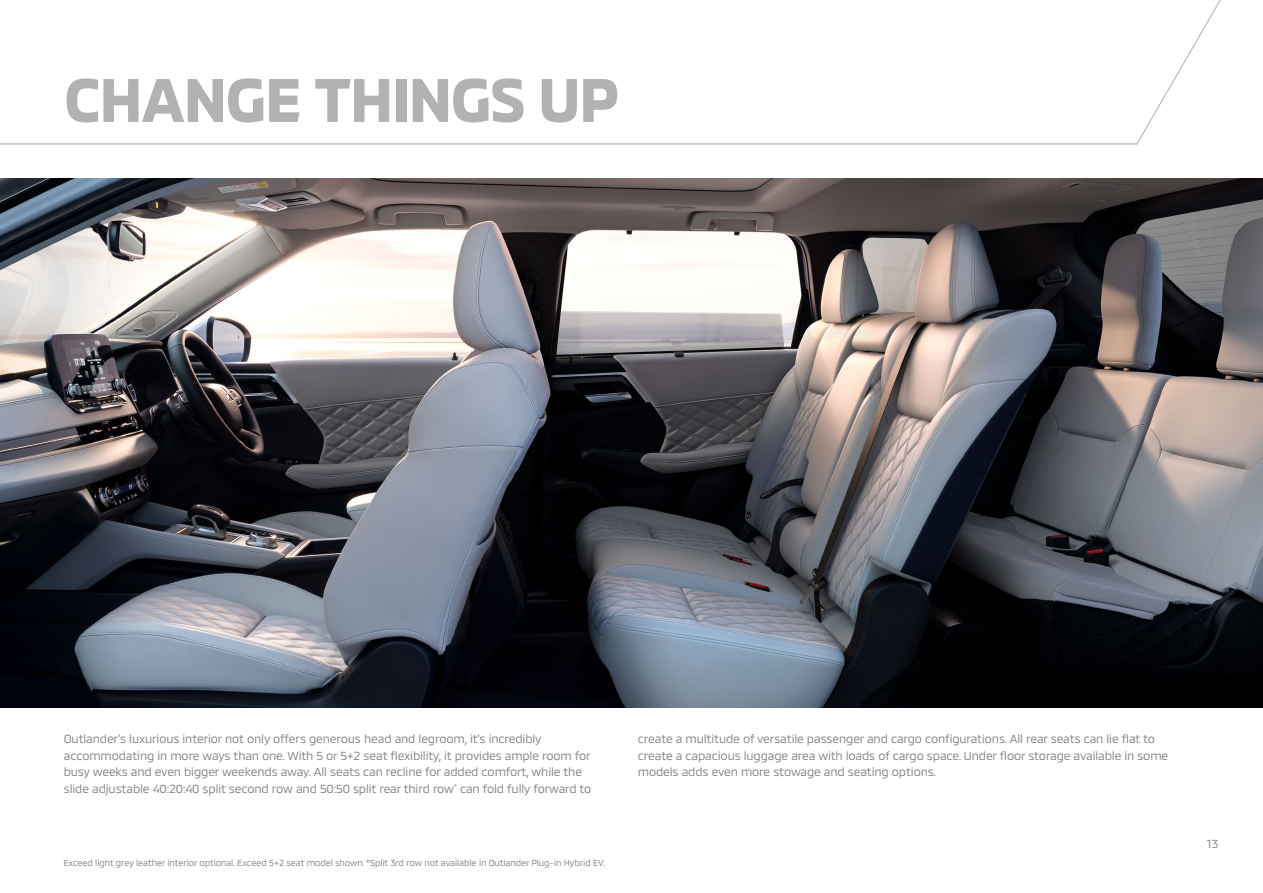
<style>
.page{position:relative;width:1263px;height:893px;background:#fff}
.page>*{position:absolute;margin:0;border:0;box-sizing:border-box;transform-origin:0 0}
.t1{font:700 63px "MMC";letter-spacing:-.03em;color:#b2b2b2}
.t2{font:12px/16.5px "MMC";letter-spacing:-.01em;color:#878786}
.t3{font:9px "MMC";letter-spacing:-.01em;color:#878786}
</style>
<div class="page">
<svg style="left:0;top:0;width:1221px;height:145px"></svg>
<img style="left:0;top:179px;width:1263px;height:528px">
<h1 class="t1" style="left:64px;top:50px;width:556px">CHANGE THINGS UP</h1>
<p class="t2" style="left:64px;top:729px;width:529px">Outlander’s luxurious interior not only offers generous head and legroom, it’s incredibly accommodating in more ways than one. With 5 or 5+2 seat flexibility, it provides ample room for busy weeks and even bigger weekends away. All seats can recline for added comfort, while the slide adjustable 40:20:40 split second row and 50:50 split rear third row<sup>*</sup> can fold fully forward to</p>
<p class="t2" style="left:638px;top:729px;width:532px">create a multitude of versatile passenger and cargo configurations. All rear seats can lie flat to create a capacious luggage area with loads of cargo space. Under floor storage available in some models adds even more stowage and seating options.</p>
<p class="t3" style="left:63px;top:855px;width:543px">Exceed light grey leather interior optional. Exceed 5+2 seat model shown. *Split 3rd row not available in Outlander Plug-in Hybrid EV.</p>
<p class="t2" style="left:1207px;top:834px;width:13px">13</p>
</div>
